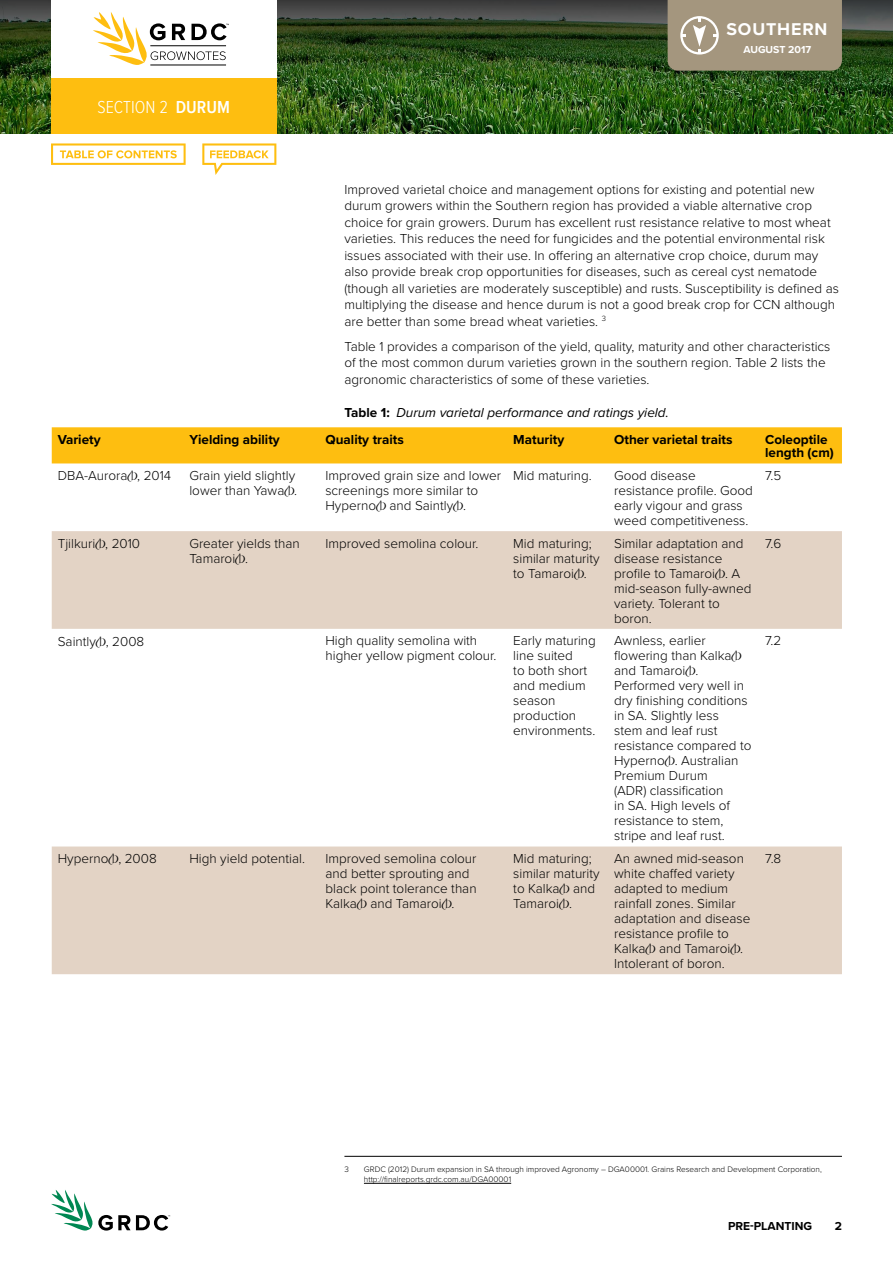
<style>
.page{position:relative;width:893px;height:1263px;background:#fff}
.page>*{position:absolute;margin:0;border:0;box-sizing:border-box;transform-origin:0 0}
.t1{font:300 18px "Proxima Nova Cond";color:#fff}
.t2{font:700 17.7px "Proxima Nova";letter-spacing:.05em;color:#fff}
.t3{font:300 13.5px/15px "Proxima Nova";color:#000}
.t4{font:700 13.5px/13.5px "Proxima Nova";color:#000}
.t5{font:italic 13.5px "Proxima Nova";color:#000}
.t6{font:700 12px "Proxima Nova";color:#000}
.t7{font:700 10.5px "Proxima Nova";color:#fff}
.t8{font:300 8.25px/9.8px "Proxima Nova";color:#000}
.s1{font-weight:600}
.s2{font-weight:700;font-style:normal}
.s3{font-family:"Plant Breeders Webfont";font-weight:400}
</style>
<div class="page">
<img style="left:0;top:117px;width:893px;height:16px">
<img style="left:0;top:0;width:893px;height:117px">
<svg style="left:51px;top:1190px;width:119px;height:41px"></svg>
<div style="left:51px;top:0;width:225px;height:81px;background:#fff"></div>
<div style="left:51px;top:78px;width:225px;height:55px;background:#febe10"></div>
<div style="left:668px;top:0;width:174px;height:71px;background:#a4967e"></div>
<hr style="left:150px;top:65px;width:76px;height:1px;background:#000">
<svg style="left:93px;top:12px;width:136px;height:53px"></svg>
<div style="left:52px;top:427px;width:790px;height:36px;background:#febe10"></div>
<svg style="left:52px;top:531px;width:790px;height:443px;fill:#e3d3c5"></svg>
<hr style="left:344px;top:1156px;width:498px;height:1px;background:#000">
<hr style="left:364px;top:1183px;width:147px;height:1px;background:#000">
<svg style="left:51px;top:143px;width:135px;height:22px"></svg>
<svg style="left:202px;top:143px;width:74px;height:32px"></svg>
<h1 class="t1" style="left:97px;top:94px;width:90px">SECTION 2 <span class="s1">DURUM</span></h1>
<h2 class="t2" style="left:726px;top:19px;width:103px">SOUTHERN</h2>
<p class="t7" style="left:743px;top:41px;width:15px">August</p>
<p class="t7" style="left:788px;top:41px;width:24px">2017</p>
<p class="t3" style="left:344px;top:180px;width:496px;line-height:16.5px">Improved varietal choice and management options for existing and potential new durum growers within the Southern region has provided a viable alternative crop choice for grain growers. Durum has excellent rust resistance relative to most wheat varieties. This reduces the need for fungicides and the potential environmental risk issues associated with their use. In offering an alternative crop choice, durum may also provide break crop opportunities for diseases, such as cereal cyst nematode (though all varieties are moderately susceptible) and rusts. Susceptibility is defined as multiplying the disease and hence durum is not a good break crop for CCN although are better than some bread wheat varieties. <sup>3</sup></p>
<p class="t3" style="left:344px;top:337px;width:488px;line-height:16.5px">Table 1 provides a comparison of the yield, quality, maturity and other characteristics of the most common durum varieties grown in the southern region. Table 2 lists the agronomic characteristics of some of these varieties.</p>
<p class="t5" style="left:344px;top:402px;width:326px"><span class="s2">Table 1:</span> Durum varietal performance and ratings yield.</p>
<p class="t4" style="left:58px;top:432px;width:44px">Variety</p>
<p class="t4" style="left:189px;top:432px;width:92px">Yielding ability</p>
<p class="t4" style="left:325px;top:432px;width:80px">Quality traits</p>
<p class="t4" style="left:513px;top:432px;width:53px">Maturity</p>
<p class="t4" style="left:614px;top:432px;width:120px">Other varietal traits</p>
<p class="t4" style="left:765px;top:432px;width:70px">Coleoptile length (cm)</p>
<p class="t3" style="left:58px;top:467px;width:115px">DBA-Aurora<span class="s3">P</span>, 2014</p>
<p class="t3" style="left:189px;top:467px;width:109px">Grain yield slightly lower than Yawa<span class="s3">P</span>.</p>
<p class="t3" style="left:325px;top:467px;width:177px">Improved grain size and lower screenings more similar to<br>Hyperno<span class="s3">P</span> and Saintly<span class="s3">P</span>.</p>
<p class="t3" style="left:513px;top:467px;width:80px">Mid maturing.</p>
<p class="t3" style="left:614px;top:467px;width:140px">Good disease resistance profile. Good early vigour and grass weed competitiveness.</p>
<p class="t3" style="left:765px;top:467px;width:18px">7.5</p>
<p class="t3" style="left:58px;top:535px;width:84px">Tjilkuri<span class="s3">P</span>, 2010</p>
<p class="t3" style="left:189px;top:535px;width:112px">Greater yields than<br>Tamaroi<span class="s3">P</span>.</p>
<p class="t3" style="left:325px;top:535px;width:154px">Improved semolina colour.</p>
<p class="t3" style="left:513px;top:535px;width:88px">Mid maturing; similar maturity to Tamaroi<span class="s3">P</span>.</p>
<p class="t3" style="left:614px;top:535px;width:139px">Similar adaptation and disease resistance profile to Tamaroi<span class="s3">P</span>. A mid-season fully-awned variety. Tolerant to boron.</p>
<p class="t3" style="left:765px;top:535px;width:18px">7.6</p>
<p class="t3" style="left:58px;top:633px;width:88px">Saintly<span class="s3">P</span>, 2008</p>
<p class="t3" style="left:325px;top:633px;width:172px">High quality semolina with higher yellow pigment colour.</p>
<p class="t3" style="left:513px;top:633px;width:84px">Early maturing line suited<br>to both short and medium season production environments.</p>
<p class="t3" style="left:614px;top:633px;width:139px">Awnless, earlier flowering than Kalka<span class="s3">P </span>and Tamaroi<span class="s3">P</span>.<br>Performed very well in dry finishing conditions in SA. Slightly less<br>stem and leaf rust resistance compared to<br>Hyperno<span class="s3">P</span>. Australian<br>Premium Durum<br>(ADR) classification<br>in SA. High levels of resistance to stem, stripe and leaf rust.</p>
<p class="t3" style="left:765px;top:633px;width:18px">7.2</p>
<p class="t3" style="left:58px;top:850px;width:100px">Hyperno<span class="s3">P</span>, 2008</p>
<p class="t3" style="left:189px;top:850px;width:117px">High yield potential.</p>
<p class="t3" style="left:325px;top:850px;width:153px">Improved semolina colour and better sprouting and black point tolerance than<br>Kalka<span class="s3">P</span> and Tamaroi<span class="s3">P</span>.</p>
<p class="t3" style="left:513px;top:850px;width:88px">Mid maturing; similar maturity to Kalka<span class="s3">P</span> and<br>Tamaroi<span class="s3">P</span>.</p>
<p class="t3" style="left:614px;top:850px;width:138px">An awned mid-season white chaffed variety adapted to medium rainfall zones. Similar adaptation and disease resistance profile to<br>Kalka<span class="s3">P</span> and Tamaroi<span class="s3">P</span>.<br>Intolerant of boron.</p>
<p class="t3" style="left:765px;top:850px;width:18px">7.8</p>
<p class="t8" style="left:344px;top:1164px;width:6px">3</p>
<p class="t8" style="left:364px;top:1164px;width:459px">GRDC (2012) Durum expansion in SA through improved Agronomy – DGA00001. Grains Research and Development Corporation, http://finalreports.grdc.com.au/DGA00001</p>
<p class="t6" style="left:750px;top:1217px;width:12px">-planting</p>
<p class="t6" style="left:835px;top:1217px;width:9px">2</p>
</div>
